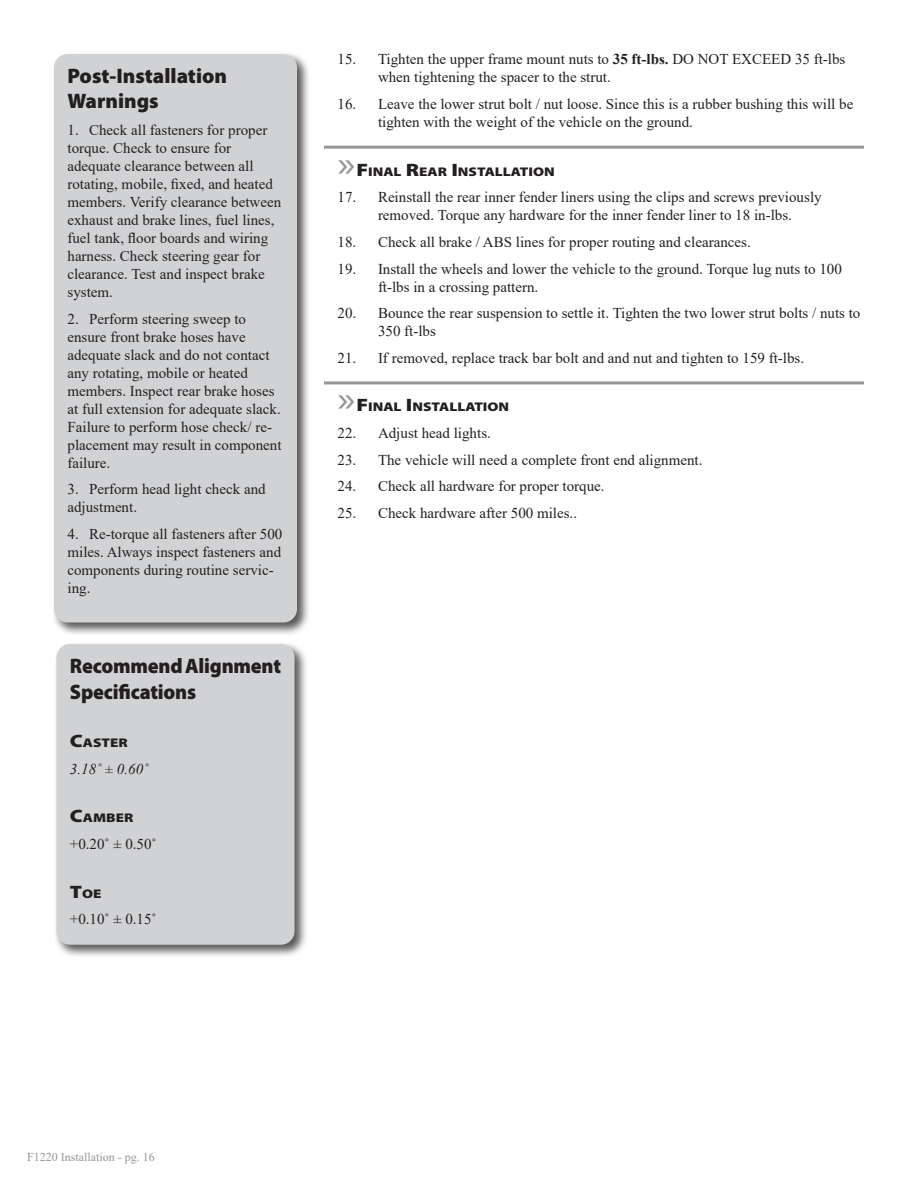
<style>
.page{position:relative;width:918px;height:1188px;background:#fff}
.page>*{position:absolute;margin:0;border:0;box-sizing:border-box;transform-origin:0 0}
.Headline{font:900 21px/25.2px "Myriad Pro";letter-spacing:-.01em;color:#231f20;scale:.96 1}
.Headline-2{font:900 21px/25.2px "Myriad Pro";letter-spacing:-.01em;color:#231f20}
.Body_text{font:15px/18px "Times New Roman";color:#231f20}
.Body_text-2{font:italic 15px "Times New Roman";color:#231f20}
.Subhead-noline{font:900 12.6px "Myriad Pro";color:#231f20;scale:1.2 1}
.t1{font:12px "Times New Roman";color:#939598}
.s1{font-size:18px}
.s2{font-weight:700}
.s3{font-weight:400;font-size:36px;color:#939598}
</style>
<div class="page">
<hr style="left:324px;top:146px;width:540px;height:3px;background:#939598">
<hr style="left:324px;top:381px;width:540px;height:3px;background:#939598">
<div style="left:54px;top:641px;width:254px;height:317px;background:#231f20;opacity:.75"></div>
<div style="left:56px;top:644px;width:239px;height:301px;background:#d1d2d4;border-radius:14px"></div>
<div style="left:51px;top:51px;width:260px;height:585px;background:#231f20;opacity:.75"></div>
<div style="left:54px;top:54px;width:243px;height:568px;background:#d1d2d4;border-radius:14px"></div>
<p class="Headline-2" style="left:68px;top:64px;width:161px">Post-Installation<br>Warnings</p>
<p class="Body_text" style="left:68px;top:121px;width:215px">1. Check all fasteners for proper torque. Check to ensure for adequate clearance between all rotating, mobile, fixed, and heated members. Verify clearance between exhaust and brake lines, fuel lines, fuel tank, floor boards and wiring harness. Check steering gear for clearance. Test and inspect brake system.</p>
<p class="Body_text" style="left:68px;top:309px;width:216px">2. Perform steering sweep to ensure front brake hoses have adequate slack and do not contact any rotating, mobile or heated members. Inspect rear brake hoses at full extension for adequate slack.<br>Failure to perform hose check/ re&shy;placement may result in component failure.</p>
<p class="Body_text" style="left:68px;top:480px;width:200px">3. Perform head light check and adjustment.</p>
<p class="Body_text" style="left:68px;top:525px;width:216px">4. Re-torque all fasteners after 500 miles. Always inspect fasteners and components during routine servic&shy;ing.</p>
<p class="Headline" style="left:70px;top:654px;width:221px">Recommend Alignment<br>Specifications</p>
<p class="Subhead-noline" style="left:70px;top:736px;width:50px"><span class="s1">C</span>ASTER</p>
<p class="Body_text-2" style="left:70px;top:758px;width:80px">3.18˚ ± 0.60˚</p>
<p class="Subhead-noline" style="left:70px;top:811px;width:54px"><span class="s1">C</span>AMBER</p>
<p class="Body_text" style="left:70px;top:834px;width:88px">+0.20˚ ± 0.50˚</p>
<p class="Subhead-noline" style="left:70px;top:886px;width:28px"><span class="s1">T</span>OE</p>
<p class="Body_text" style="left:70px;top:910px;width:88px">+0.10˚ ± 0.15˚</p>
<p class="Body_text" style="left:378px;top:50px;width:469px;text-indent:-40px">15. Tighten the upper frame mount nuts to <span class="s2">35 ft-lbs.</span> DO NOT EXCEED 35 ft-lbs when tightening the spacer to the strut.</p>
<p class="Body_text" style="left:378px;top:95px;width:477px;text-indent:-40px">16. Leave the lower strut bolt / nut loose. Since this is a rubber bushing this will be tighten with the weight of the vehicle on the ground.</p>
<p class="Subhead-noline" style="left:338px;top:164px;width:183px"><span class="s3">»</span><span class="s1">F</span>INAL <span class="s1">R</span>EAR <span class="s1">I</span>NSTALLATION</p>
<p class="Body_text" style="left:378px;top:188px;width:445px;text-indent:-40px">17. Reinstall the rear inner fender liners using the clips and screws previously removed. Torque any hardware for the inner fender liner to 18 in-lbs.</p>
<p class="Body_text" style="left:338px;top:232px;width:415px">18. Check all brake / ABS lines for proper routing and clearances.</p>
<p class="Body_text" style="left:378px;top:259px;width:465px;text-indent:-40px">19. Install the wheels and lower the vehicle to the ground. Torque lug nuts to 100 ft-lbs in a crossing pattern.</p>
<p class="Body_text" style="left:378px;top:304px;width:484px;text-indent:-40px">20. Bounce the rear suspension to settle it. Tighten the two lower strut bolts / nuts to<br>350 ft-lbs</p>
<p class="Body_text" style="left:338px;top:348px;width:468px">21. If removed, replace track bar bolt and and nut and tighten to 159 ft-lbs.</p>
<p class="Subhead-noline" style="left:338px;top:400px;width:145px"><span class="s3">»</span><span class="s1">F</span>INAL <span class="s1">I</span>NSTALLATION</p>
<p class="Body_text" style="left:338px;top:424px;width:155px">22. Adjust head lights.</p>
<p class="Body_text" style="left:338px;top:450px;width:367px">23. The vehicle will need a complete front end alignment.</p>
<p class="Body_text" style="left:338px;top:477px;width:269px">24. Check all hardware for proper torque.</p>
<p class="Body_text" style="left:338px;top:504px;width:241px">25. Check hardware after 500 miles..</p>
<p class="t1" style="left:27px;top:1149px;width:129px">F1220 Installation - pg. 16</p>
</div>
